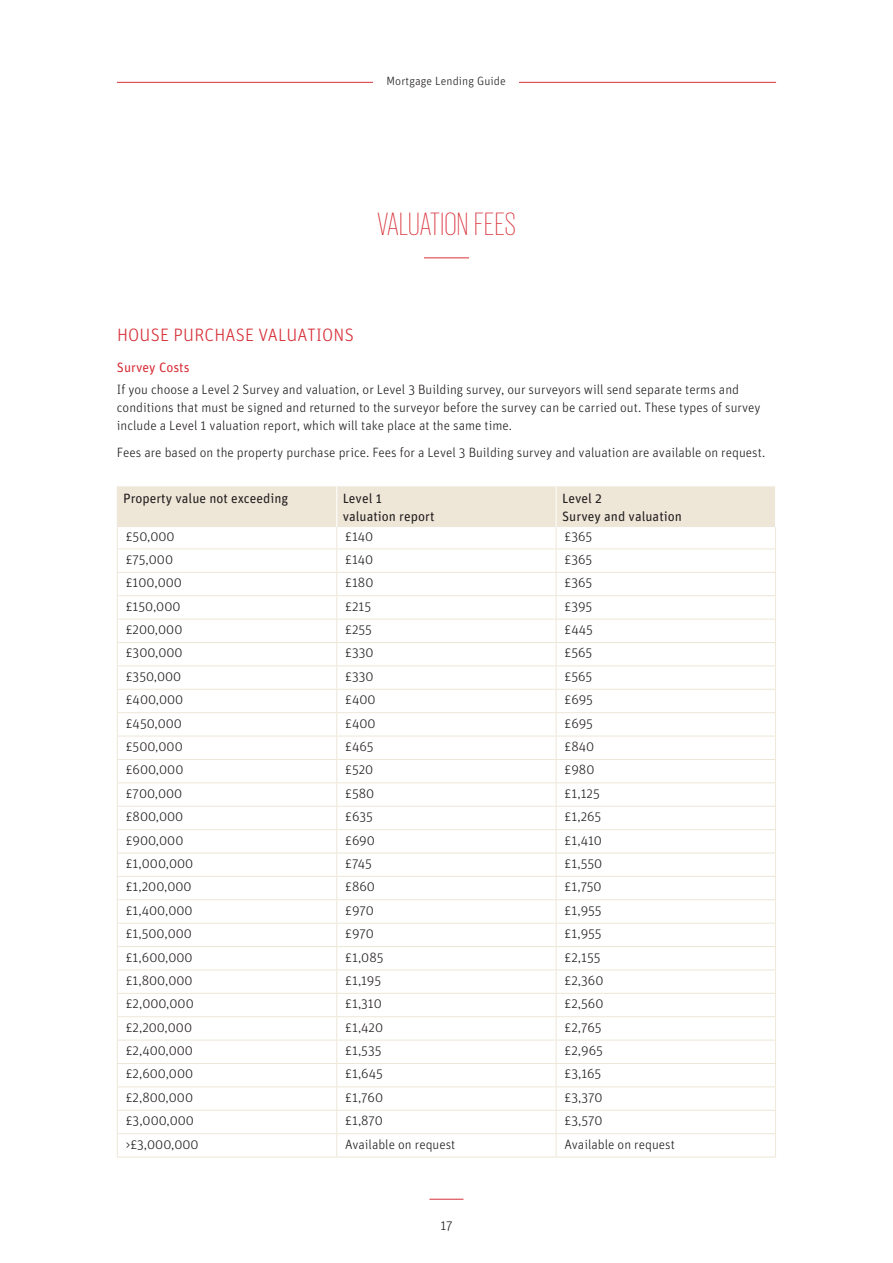
<style>
.page{position:relative;width:893px;height:1263px;background:#fff}
.page>*{position:absolute;margin:0;border:0;box-sizing:border-box;transform-origin:0 0}
.Section_Heading_L1{font:200 33px "Giorgio Sans";letter-spacing:.03em;color:#d73039}
.Subheading_L2{font:300 18px "Unit Rounded Pro";letter-spacing:.01em;color:#d73039}
.Body_copy{font:300 13.5px/18px "Unit Rounded Pro";color:#231f20}
.Table_Heading{font:13.5px/18px "Unit Rounded Pro";color:#231f20}
.Subheading_L3{font:13.5px "Unit Rounded Pro";color:#d73039}
.t1{font:300 12px "Unit Rounded Pro";letter-spacing:.01em;color:#231f20}
</style>
<div class="page">
<hr style="left:117px;top:82px;width:659px;height:1px;background:#d73039">
<div style="left:374px;top:77px;width:145px;height:9px;background:#fff"></div>
<hr style="left:429px;top:1199px;width:34px;height:1px;background:#d73039">
<svg style="left:117px;top:486px;width:659px;height:671px"></svg>
<hr style="left:117px;top:1157px;width:220px;height:1px;background:#eee7d8">
<hr style="left:337px;top:1157px;width:219px;height:1px;background:#eee7d8">
<hr style="left:556px;top:1157px;width:220px;height:1px;background:#eee7d8">
<hr style="left:424px;top:257px;width:45px;height:1px;background:#d73039">
<p class="t1" style="left:387px;top:73px;width:121px">Mortgage Lending Guide</p>
<p class="Section_Heading_L1" style="left:377px;top:208px;width:140px">VALUATION FEES</p>
<p class="Subheading_L2" style="left:117px;top:323px;width:238px">HOUSE PURCHASE VALUATIONS</p>
<p class="Subheading_L3" style="left:117px;top:358px;width:74px">Survey Costs</p>
<p class="Body_copy" style="left:117px;top:380px;width:645px">If you choose a Level 2 Survey and valuation, or Level 3 Building survey, our surveyors will send separate terms and conditions that must be signed and returned to the surveyor before the survey can be carried out. These types of survey include a Level 1 valuation report, which will take place at the same time.</p>
<p class="Body_copy" style="left:117px;top:443px;width:650px">Fees are based on the property purchase price. Fees for a Level 3 Building survey and valuation are available on request.</p>
<p class="Table_Heading" style="left:123px;top:489px;width:166px">Property value not exceeding</p>
<p class="Table_Heading" style="left:343px;top:489px;width:93px">Level 1 valuation report</p>
<p class="Table_Heading" style="left:562px;top:489px;width:121px">Level 2<br>Survey and valuation</p>
<p class="Body_copy" style="left:126px;top:527px;width:50px">£50,000</p>
<p class="Body_copy" style="left:345px;top:527px;width:30px">£140</p>
<p class="Body_copy" style="left:565px;top:527px;width:29px">£365</p>
<p class="Body_copy" style="left:126px;top:550px;width:49px">£75,000</p>
<p class="Body_copy" style="left:345px;top:550px;width:30px">£140</p>
<p class="Body_copy" style="left:565px;top:550px;width:29px">£365</p>
<p class="Body_copy" style="left:126px;top:573px;width:58px">£100,000</p>
<p class="Body_copy" style="left:345px;top:573px;width:30px">£180</p>
<p class="Body_copy" style="left:565px;top:573px;width:29px">£365</p>
<p class="Body_copy" style="left:126px;top:597px;width:56px">£150,000</p>
<p class="Body_copy" style="left:345px;top:597px;width:27px">£215</p>
<p class="Body_copy" style="left:565px;top:597px;width:29px">£395</p>
<p class="Body_copy" style="left:126px;top:620px;width:58px">£200,000</p>
<p class="Body_copy" style="left:345px;top:620px;width:28px">£255</p>
<p class="Body_copy" style="left:565px;top:620px;width:30px">£445</p>
<p class="Body_copy" style="left:126px;top:643px;width:58px">£300,000</p>
<p class="Body_copy" style="left:345px;top:643px;width:30px">£330</p>
<p class="Body_copy" style="left:565px;top:643px;width:29px">£565</p>
<p class="Body_copy" style="left:126px;top:667px;width:57px">£350,000</p>
<p class="Body_copy" style="left:345px;top:667px;width:30px">£330</p>
<p class="Body_copy" style="left:565px;top:667px;width:29px">£565</p>
<p class="Body_copy" style="left:126px;top:690px;width:59px">£400,000</p>
<p class="Body_copy" style="left:345px;top:690px;width:32px">£400</p>
<p class="Body_copy" style="left:565px;top:690px;width:30px">£695</p>
<p class="Body_copy" style="left:126px;top:714px;width:58px">£450,000</p>
<p class="Body_copy" style="left:345px;top:714px;width:32px">£400</p>
<p class="Body_copy" style="left:565px;top:714px;width:30px">£695</p>
<p class="Body_copy" style="left:126px;top:737px;width:58px">£500,000</p>
<p class="Body_copy" style="left:345px;top:737px;width:30px">£465</p>
<p class="Body_copy" style="left:565px;top:737px;width:31px">£840</p>
<p class="Body_copy" style="left:126px;top:760px;width:59px">£600,000</p>
<p class="Body_copy" style="left:345px;top:760px;width:30px">£520</p>
<p class="Body_copy" style="left:565px;top:760px;width:31px">£980</p>
<p class="Body_copy" style="left:126px;top:784px;width:58px">£700,000</p>
<p class="Body_copy" style="left:345px;top:784px;width:31px">£580</p>
<p class="Body_copy" style="left:565px;top:784px;width:37px">£1,125</p>
<p class="Body_copy" style="left:126px;top:807px;width:59px">£800,000</p>
<p class="Body_copy" style="left:345px;top:807px;width:29px">£635</p>
<p class="Body_copy" style="left:565px;top:807px;width:38px">£1,265</p>
<p class="Body_copy" style="left:126px;top:831px;width:59px">£900,000</p>
<p class="Body_copy" style="left:345px;top:831px;width:31px">£690</p>
<p class="Body_copy" style="left:565px;top:831px;width:39px">£1,410</p>
<p class="Body_copy" style="left:126px;top:854px;width:69px">£1,000,000</p>
<p class="Body_copy" style="left:345px;top:854px;width:28px">£745</p>
<p class="Body_copy" style="left:565px;top:854px;width:39px">£1,550</p>
<p class="Body_copy" style="left:126px;top:877px;width:67px">£1,200,000</p>
<p class="Body_copy" style="left:345px;top:877px;width:31px">£860</p>
<p class="Body_copy" style="left:565px;top:877px;width:39px">£1,750</p>
<p class="Body_copy" style="left:126px;top:901px;width:68px">£1,400,000</p>
<p class="Body_copy" style="left:345px;top:901px;width:30px">£970</p>
<p class="Body_copy" style="left:565px;top:901px;width:39px">£1,955</p>
<p class="Body_copy" style="left:126px;top:924px;width:68px">£1,500,000</p>
<p class="Body_copy" style="left:345px;top:924px;width:30px">£970</p>
<p class="Body_copy" style="left:565px;top:924px;width:39px">£1,955</p>
<p class="Body_copy" style="left:126px;top:947px;width:68px">£1,600,000</p>
<p class="Body_copy" style="left:345px;top:947px;width:40px">£1,085</p>
<p class="Body_copy" style="left:565px;top:947px;width:37px">£2,155</p>
<p class="Body_copy" style="left:126px;top:971px;width:68px">£1,800,000</p>
<p class="Body_copy" style="left:345px;top:971px;width:37px">£1,195</p>
<p class="Body_copy" style="left:565px;top:971px;width:40px">£2,360</p>
<p class="Body_copy" style="left:126px;top:994px;width:69px">£2,000,000</p>
<p class="Body_copy" style="left:345px;top:994px;width:38px">£1,310</p>
<p class="Body_copy" style="left:565px;top:994px;width:40px">£2,560</p>
<p class="Body_copy" style="left:126px;top:1018px;width:68px">£2,200,000</p>
<p class="Body_copy" style="left:345px;top:1018px;width:39px">£1,420</p>
<p class="Body_copy" style="left:565px;top:1018px;width:38px">£2,765</p>
<p class="Body_copy" style="left:126px;top:1041px;width:69px">£2,400,000</p>
<p class="Body_copy" style="left:345px;top:1041px;width:38px">£1,535</p>
<p class="Body_copy" style="left:565px;top:1041px;width:40px">£2,965</p>
<p class="Body_copy" style="left:126px;top:1064px;width:69px">£2,600,000</p>
<p class="Body_copy" style="left:345px;top:1064px;width:39px">£1,645</p>
<p class="Body_copy" style="left:565px;top:1064px;width:38px">£3,165</p>
<p class="Body_copy" style="left:126px;top:1088px;width:69px">£2,800,000</p>
<p class="Body_copy" style="left:345px;top:1088px;width:39px">£1,760</p>
<p class="Body_copy" style="left:565px;top:1088px;width:39px">£3,370</p>
<p class="Body_copy" style="left:126px;top:1111px;width:70px">£3,000,000</p>
<p class="Body_copy" style="left:345px;top:1111px;width:39px">£1,870</p>
<p class="Body_copy" style="left:565px;top:1111px;width:39px">£3,570</p>
<p class="Body_copy" style="left:126px;top:1135px;width:74px">&gt;£3,000,000</p>
<p class="Body_copy" style="left:345px;top:1135px;width:112px">Available on request</p>
<p class="Body_copy" style="left:565px;top:1135px;width:112px">Available on request</p>
<p class="Body_copy" style="left:440px;top:1216px;width:14px">17</p>
</div>
